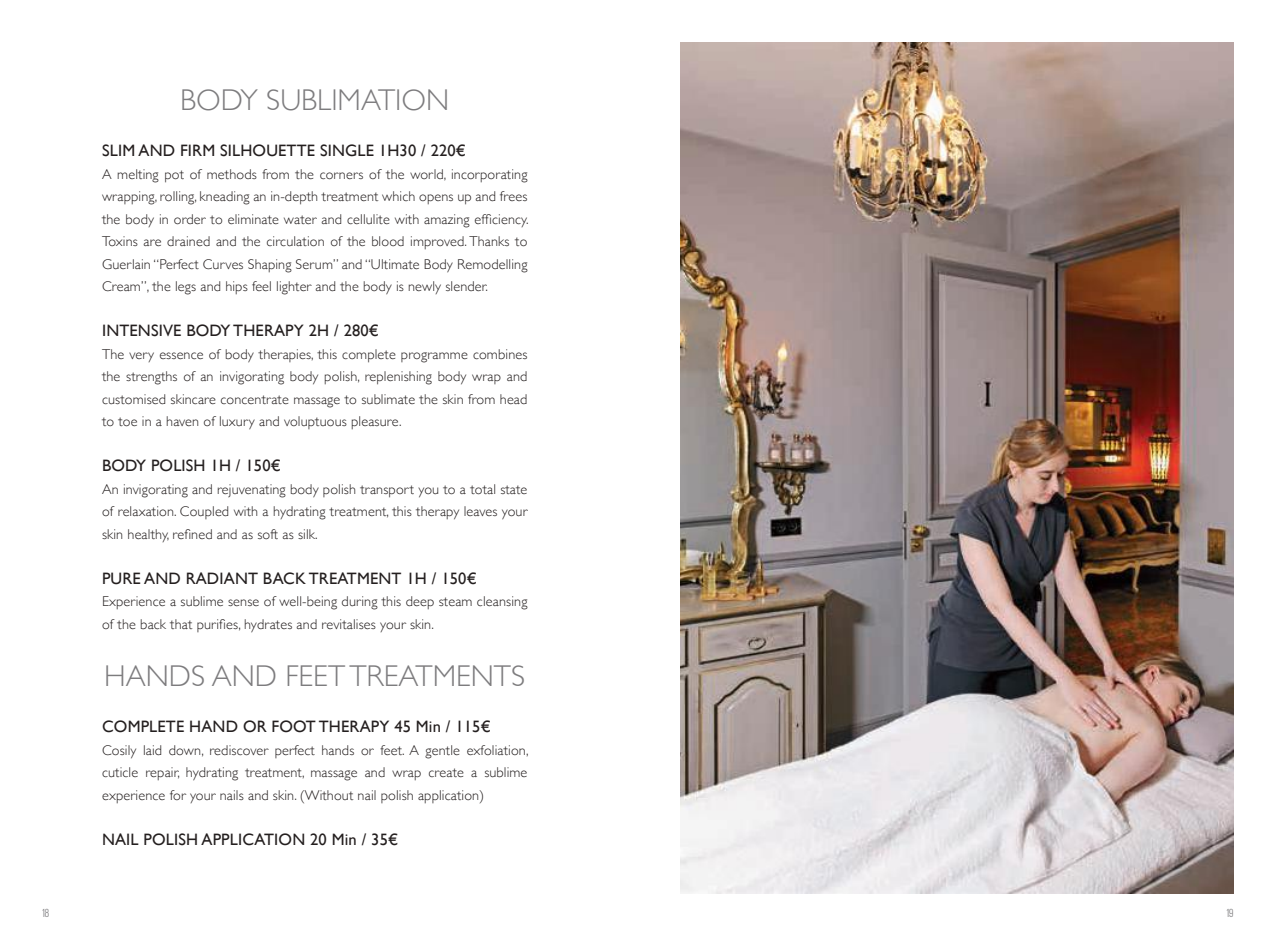
<style>
.page{position:relative;width:1276px;height:936px;background:#fff}
.page>*{position:absolute;margin:0;border:0;box-sizing:border-box;transform-origin:0 0}
.t1{font:300 30px "Gill Sans";color:#7d7c7e}
.t2{font:16.5px "Gill Sans";letter-spacing:.01em;color:#241f1f}
.t3{font:300 14.25px/22.5px "Gill Sans";letter-spacing:.01em;color:#241f1f;text-align:justify}
.t4{font:12px "Giorgio Sans";color:#7d7c7e}
</style>
<div class="page">
<img style="left:680px;top:43px;width:553px;height:850px">
<h1 class="t1" style="left:180px;top:77px;width:271px">BODY SUBLIMATION</h1>
<p class="t2" style="left:102px;top:141px;width:365px">SLIM AND FIRM SILHOUETTE SINGLE 1H30 / 220€</p>
<p class="t3" style="left:102px;top:162px;width:428px">A melting pot of methods from the corners of the world, incorporating wrapping, rolling, kneading an in-depth treatment which opens up and frees the body in order to eliminate water and cellulite with amazing efficiency.<br>Toxins are drained and the circulation of the blood improved. Thanks to Guerlain “Perfect Curves Shaping Serum” and “Ultimate Body Remodelling Cream”, the legs and hips feel lighter and the body is newly slender.</p>
<p class="t2" style="left:102px;top:321px;width:278px">INTENSIVE BODY THERAPY 2H / 280€</p>
<p class="t3" style="left:102px;top:342px;width:427px">The very essence of body therapies, this complete programme combines the strengths of an invigorating body polish, replenishing body wrap and customised skincare concentrate massage to sublimate the skin from head to toe in a haven of luxury and voluptuous pleasure.</p>
<p class="t2" style="left:102px;top:456px;width:180px">BODY POLISH 1H / 150€</p>
<p class="t3" style="left:102px;top:477px;width:427px">An invigorating and rejuvenating body polish transport you to a total state of relaxation. Coupled with a hydrating treatment, this therapy leaves your skin healthy, refined and as soft as silk.</p>
<p class="t2" style="left:102px;top:568px;width:376px">PURE AND RADIANT BACK TREATMENT 1H / 150€</p>
<p class="t3" style="left:102px;top:589px;width:427px">Experience a sublime sense of well-being during this deep steam cleansing of the back that purifies, hydrates and revitalises your skin.</p>
<h1 class="t1" style="left:104px;top:652px;width:422px">HANDS AND FEET TREATMENTS</h1>
<p class="t2" style="left:102px;top:717px;width:390px">COMPLETE HAND OR FOOT THERAPY 45 Min / 115€</p>
<p class="t3" style="left:102px;top:738px;width:428px">Cosily laid down, rediscover perfect hands or feet. A gentle exfoliation, cuticle repair, hydrating treatment, massage and wrap create a sublime experience for your nails and skin. (Without nail polish application)</p>
<p class="t2" style="left:102px;top:829px;width:298px">NAIL POLISH APPLICATION 20 Min / 35€</p>
<p class="t4" style="left:43px;top:906px;width:8px">18</p>
<p class="t4" style="left:1226px;top:906px;width:8px">19</p>
</div>
